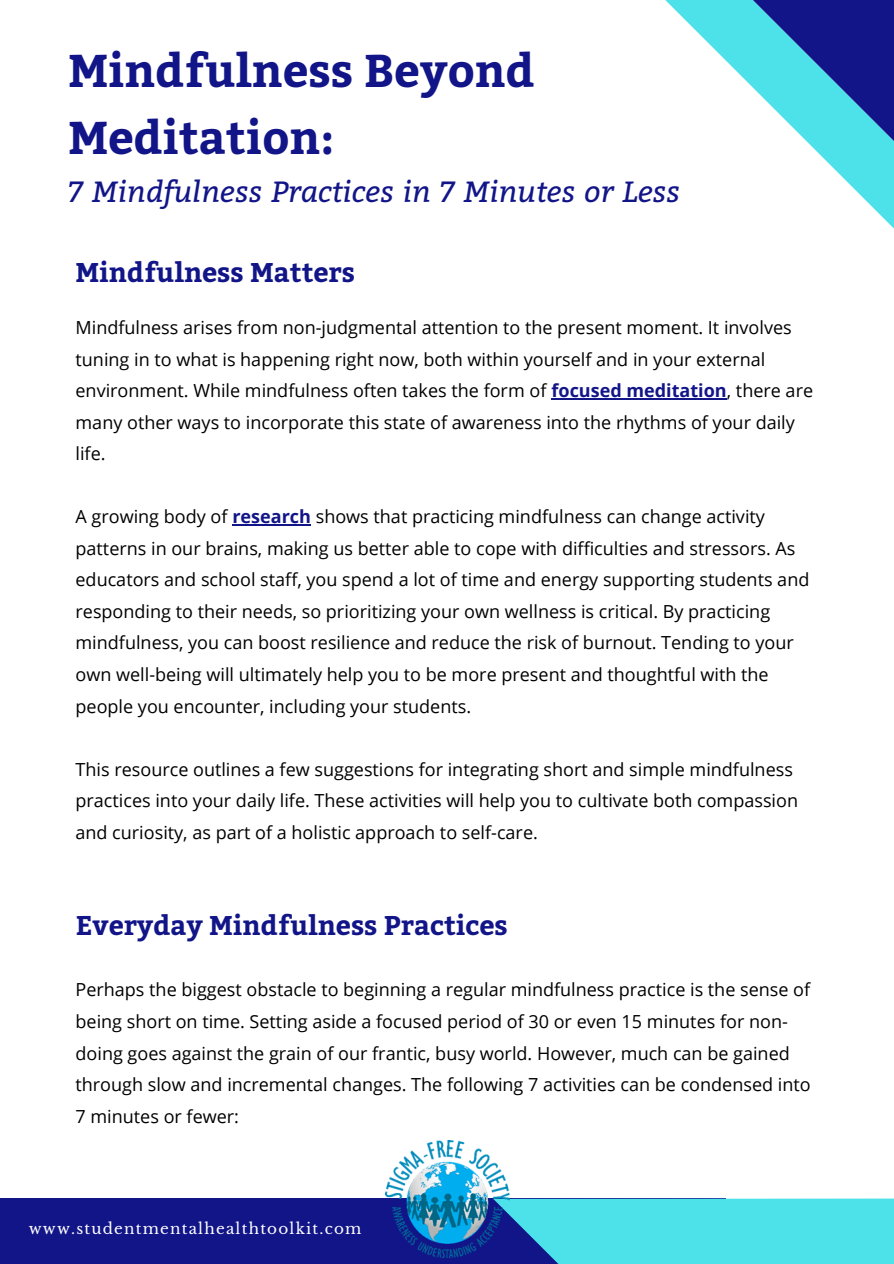
<style>
.page{position:relative;width:894px;height:1264px;background:#fff}
.page>*{position:absolute;margin:0;border:0;box-sizing:border-box;transform-origin:0 0}
.t1{font:700 45.75px/66.4px "Bitter";color:#121588}
.t2{font:italic 29.25px "Bitter";color:#121588}
.t3{font:700 27px "Bitter";color:#121588}
.t4{font:18px/31.5px "Open Sans";color:#000}
.t5{font:15.15px "Libre Baskerville";letter-spacing:.08em;color:#fff}
.s1{font-weight:700;color:#121588}
</style>
<div class="page">
<div style="left:0;top:1198px;width:725px;height:65px;background:#121588"></div>
<svg style="left:509px;top:1190px;width:384px;height:73px;fill:#4de1e9"></svg>
<svg style="left:687px;top:0;width:206px;height:228px"></svg>
<img style="left:385px;top:1140px;width:124px;height:117px">
<hr style="left:551px;top:398px;width:175px;height:1px;background:#121588">
<hr style="left:232px;top:524px;width:79px;height:1px;background:#121588">
<p class="t1" style="left:68px;top:35px;width:467px">Mindfulness Beyond<br>Meditation:</p>
<p class="t2" style="left:68px;top:170px;width:613px">7 Mindfulness Practices in 7 Minutes or Less</p>
<p class="t3" style="left:75px;top:252px;width:281px">Mindfulness Matters</p>
<p class="t4" style="left:75px;top:311px;width:738px">Mindfulness arises from non-judgmental attention to the present moment. It involves tuning in to what is happening right now, both within yourself and in your external environment. While mindfulness often takes the form of <span class="s1">focused meditation</span>, there are many other ways to incorporate this state of awareness into the rhythms of your daily life.</p>
<p class="t4" style="left:75px;top:500px;width:735px">A growing body of <span class="s1">research</span> shows that practicing mindfulness can change activity patterns in our brains, making us better able to cope with difficulties and stressors. As educators and school staff, you spend a lot of time and energy supporting students and responding to their needs, so prioritizing your own wellness is critical. By practicing mindfulness, you can boost resilience and reduce the risk of burnout. Tending to your own well-being will ultimately help you to be more present and thoughtful with the people you encounter, including your students.</p>
<p class="t4" style="left:75px;top:753px;width:723px">This resource outlines a few suggestions for integrating short and simple mindfulness practices into your daily life. These activities will help you to cultivate both compassion and curiosity, as part of a holistic approach to self-care.</p>
<p class="t3" style="left:75px;top:905px;width:433px">Everyday Mindfulness Practices</p>
<p class="t4" style="left:75px;top:973px;width:736px">Perhaps the biggest obstacle to beginning a regular mindfulness practice is the sense of being short on time. Setting aside a focused period of 30 or even 15 minutes for non&shy;doing goes against the grain of our frantic, busy world. However, much can be gained through slow and incremental changes. The following 7 activities can be condensed into 7 minutes or fewer:</p>
<p class="t5" style="left:29px;top:1219px;width:334px">www.studentmentalhealthtoolkit.com</p>
</div>
